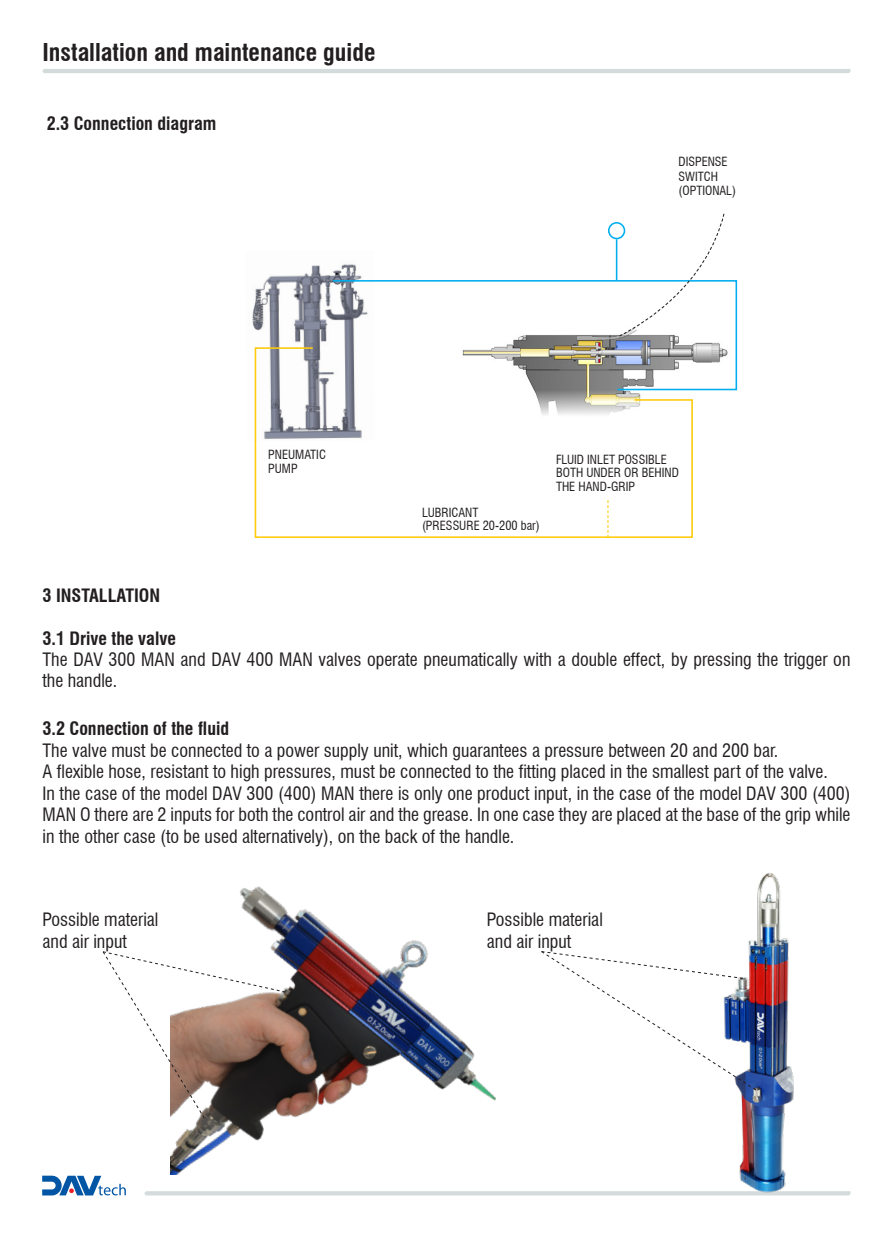
<style>
.page{position:relative;width:893px;height:1259px;background:#fff}
.page>*{position:absolute;margin:0;border:0;box-sizing:border-box;transform-origin:0 0}
.t1{font:700 condensed 24px "Swiss 721 BT";color:#231f20}
.t2{font:condensed 18px/21.6px "Swiss 721 BT";color:#231f20}
.t3{font:700 condensed 18px "Swiss 721 BT";color:#231f20}
.t4{font:condensed 12.3px/13.5px "Swiss 721 BT";color:#231f20}
</style>
<div class="page">
<img style="left:252px;top:264px;width:110px;height:82px">
<hr style="left:616px;top:239px;width:1px;height:41px;background:#00aeef">
<div style="left:608px;top:222px;width:17px;height:17px;border:2px solid #00aeef;border-radius:50%"></div>
<svg style="left:331px;top:279px;width:407px;height:112px"></svg>
<svg style="left:254px;top:346px;width:440px;height:192px"></svg>
<svg style="left:618px;top:213px;width:107px;height:124px"></svg>
<hr style="left:43px;top:69px;width:807px;height:4px;background:#d4dbdb">
<svg style="left:145px;top:1191px;width:504px;height:4px;background:#d6dddd"></svg>
<svg style="left:42px;top:1175px;width:84px;height:20px"></svg>
<img style="left:170px;top:886px;width:326px;height:288px">
<svg style="left:102px;top:950px;width:184px;height:169px"></svg>
<img style="left:649px;top:873px;width:201px;height:323px">
<svg style="left:541px;top:950px;width:216px;height:141px"></svg>
<p class="t1" style="left:43px;top:38px;width:334px">Installation and maintenance guide</p>
<p class="t3" style="left:47px;top:113px;width:171px">2.3 Connection diagram</p>
<p class="t4" style="left:679px;top:154px;width:59px;line-height:14.7px">DISPENSE<br>SWITCH (OPTIONAL)</p>
<p class="t4" style="left:268px;top:448px;width:59px">PNEUMATIC<br>PUMP</p>
<p class="t4" style="left:556px;top:453px;width:124px">FLUID INLET POSSIBLE<br>BOTH UNDER OR BEHIND<br>THE HAND-GRIP</p>
<p class="t4" style="left:422px;top:506px;width:119px">LUBRICANT<br>(PRESSURE 20-200 bar)</p>
<p class="t3" style="left:43px;top:585px;width:119px">3 INSTALLATION</p>
<p class="t3" style="left:43px;top:627px;width:135px">3.1 Drive the valve</p>
<p class="t2" style="left:43px;top:649px;width:809px">The DAV 300 MAN and DAV 400 MAN valves operate pneumatically with a double effect, by pressing the trigger on the handle.</p>
<p class="t3" style="left:43px;top:717px;width:188px">3.2 Connection of the fluid</p>
<p class="t2" style="left:43px;top:739px;width:737px">The valve must be connected to a power supply unit, which guarantees a pressure between 20 and 200 bar.</p>
<p class="t2" style="left:43px;top:761px;width:787px">A flexible hose, resistant to high pressures, must be connected to the fitting placed in the smallest part of the valve.</p>
<p class="t2" style="left:43px;top:782px;width:809px;text-align:justify">In the case of the model DAV 300 (400) MAN there is only one product input, in the case of the model DAV 300 (400)<br>MAN O there are 2 inputs for both the control air and the grease. In one case they are placed at the base of the grip while in the other case (to be used alternatively), on the back of the handle.</p>
<p class="t2" style="left:43px;top:908px;width:117px">Possible material</p>
<p class="t2" style="left:43px;top:930px;width:86px">and air input</p>
<p class="t2" style="left:487px;top:908px;width:117px">Possible material</p>
<p class="t2" style="left:487px;top:930px;width:86px">and air input</p>
</div>
